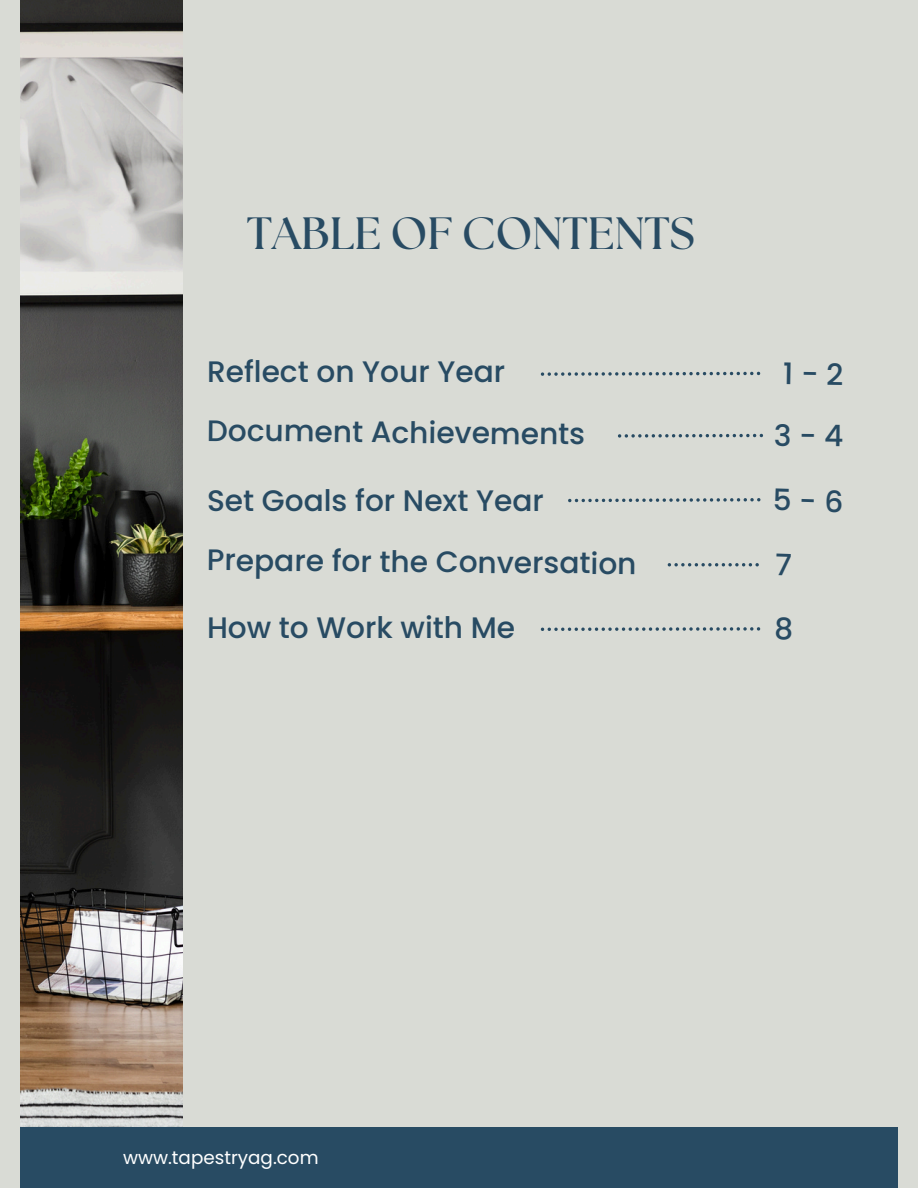
<style>
.page{position:relative;width:918px;height:1188px;background:#d9dbd5}
.page>*{position:absolute;margin:0;border:0;box-sizing:border-box;transform-origin:0 0}
.t1{font:700 45.15px "The Seasons";color:#284b63}
.t2{font:500 29.7px/61.8px "Poppins";color:#284b63}
.t3{font:18.3px "Poppins";color:#fff}
</style>
<div class="page">
<img style="left:20px;top:0;width:162px;height:1127px">
<div style="left:20px;top:1127px;width:878px;height:61px;background:#284b63"></div>
<svg style="left:541px;top:372px;width:219px;height:4px"></svg>
<svg style="left:618px;top:434px;width:145px;height:4px"></svg>
<svg style="left:568px;top:498px;width:192px;height:4px"></svg>
<svg style="left:668px;top:563px;width:91px;height:3px"></svg>
<svg style="left:541px;top:627px;width:219px;height:4px"></svg>
<h1 class="t1" style="left:247px;top:203px;width:449px">TABLE OF CONTENTS</h1>
<p class="t2" style="left:207px;top:341px;width:300px">Reflect on Your Year</p>
<p class="t2" style="left:208px;top:398px;width:380px;rotate:1deg">Document Achievements</p>
<p class="t2" style="left:207px;top:469px;width:338px">Set Goals for Next Year</p>
<p class="t2" style="left:207px;top:531px;width:431px">Prepare for the Conversation</p>
<p class="t2" style="left:207px;top:597px;width:310px">How to Work with Me</p>
<p class="t2" style="left:776px;top:343px;width:71px;rotate:1deg">1 - 2<br>3 - 4</p>
<p class="t2" style="left:774px;top:467px;width:72px;line-height:65.1px;rotate:2deg">5 - 6<br>7</p>
<p class="t3" style="left:123px;top:1147px;width:197px">www.tapestryag.com</p>
</div>
